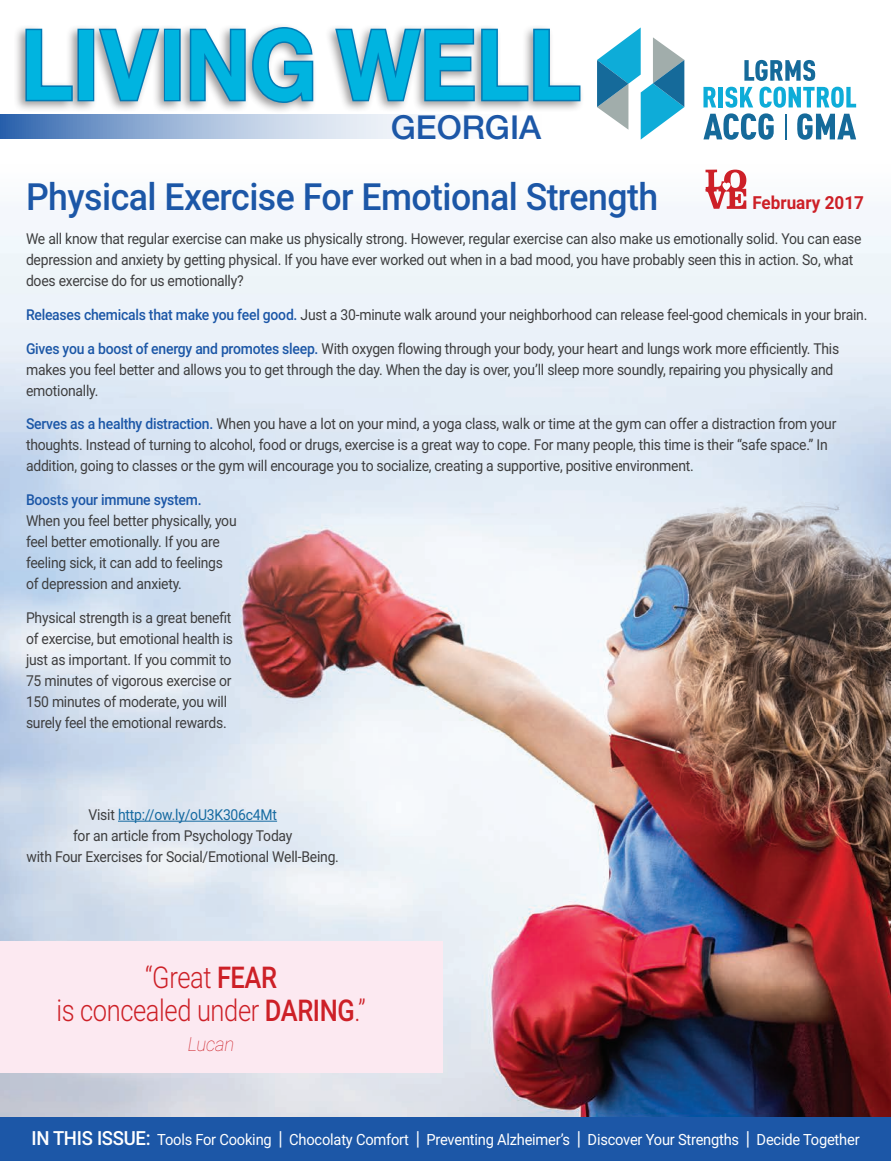
<style>
.page{position:relative;width:891px;height:1161px;background:#fff}
.page>*{position:absolute;margin:0;border:0;box-sizing:border-box;transform-origin:0 0}
.t1{font:700 97.5px "Helvetica Neue";color:#00b4e0;scale:.9 1}
.t2{font:500 37.5px "Roboto";letter-spacing:-.015em;color:#1c57a7;scale:.95 1}
.t3{font:500 33px "Helvetica Neue";color:#1c57a7}
.t4{font:300 30px/33px "Roboto";letter-spacing:-.015em;color:#cd2027;text-align:center;scale:.85 1}
.t5{font:italic 100 19.5px "Roboto";letter-spacing:-.015em;color:#cd2027;scale:.95 1}
.t6{font:700 18px "Roboto";color:#cd2027;scale:.95 1}
.t7{font:15.45px "Roboto";letter-spacing:-.015em;color:#fff;scale:.95 1}
.t8{font:15px/21px "Roboto";letter-spacing:-.015em;color:#3e3e3f;scale:.93 1}
.s1{font-weight:500;color:#1c57a7}
.s2{color:#156aa1}
.s3{font-weight:500}
.s4{font-weight:500;font-size:19.5px}
.s5{font-size:19.5px}
</style>
<div class="page">
<img style="left:0;top:212px;width:891px;height:906px">
<hr style="left:118px;top:821px;width:159px;height:1px;background:#156aa1">
<div style="left:0;top:941px;width:443px;height:132px;background:#fce9f1"></div>
<div style="left:0;top:1118px;width:891px;height:43px;background:#1c57a7"></div>
<svg style="left:706px;top:170px;width:40px;height:39px"></svg>
<svg style="left:0;top:115px;width:431px;height:24px;background:#a5bcdc"></svg>
<svg style="left:744px;top:60px;width:71px;height:21px"></svg>
<svg style="left:703px;top:87px;width:153px;height:53px"></svg>
<svg style="left:597px;top:27px;width:87px;height:113px"></svg>
<div style="left:13px;top:23px;width:572px;height:91px;background:#231f20;opacity:.45"></div>
<svg style="left:24px;top:27px;width:50px;height:76px"></svg>
<div style="left:77px;top:29px;width:17px;height:72px;border:3px solid #007bb6"></div>
<svg style="left:97px;top:26px;width:64px;height:77px"></svg>
<div style="left:164px;top:29px;width:17px;height:72px;border:3px solid #007bb6"></div>
<svg style="left:188px;top:26px;width:127px;height:78px"></svg>
<svg style="left:333px;top:27px;width:249px;height:76px"></svg>
<p class="t1" style="left:21px;top:5px;width:623px">LIVING WELL</p>
<p class="t3" style="left:391px;top:108px;width:152px">GEORGIA</p>
<p class="t2" style="left:26px;top:170px;width:667px">Physical Exercise For Emotional Strength</p>
<p class="t8" style="left:26px;top:227px;width:900px">We all know that regular exercise can make us physically strong. However, regular exercise can also make us emotionally solid. You can ease depression and anxiety by getting physical. If you have ever worked out when in a bad mood, you have probably seen this in action. So, what does exercise do for us emotionally?</p>
<p class="t8" style="left:26px;top:303px;width:906px"><span class="s1">Releases chemicals that make you feel good.</span> Just a 30-minute walk around your neighborhood can release feel-good chemicals in your brain.</p>
<p class="t8" style="left:26px;top:337px;width:876px"><span class="s1">Gives you a boost of energy and promotes sleep.</span> With oxygen flowing through your body, your heart and lungs work more efficiently. This makes you feel better and allows you to get through the day. When the day is over, you’ll sleep more soundly, repairing you physically and emotionally.</p>
<p class="t8" style="left:26px;top:413px;width:873px"><span class="s1">Serves as a healthy distraction.</span> When you have a lot on your mind, a yoga class, walk or time at the gym can offer a distraction from your thoughts. Instead of turning to alcohol, food or drugs, exercise is a great way to cope. For many people, this time is their “safe space.” In addition, going to classes or the gym will encourage you to socialize, creating a supportive, positive environment.</p>
<p class="t8" style="left:26px;top:489px;width:228px"><span class="s1">Boosts your immune system.<br></span>When you feel better physically, you feel better emotionally. If you are feeling sick, it can add to feelings of depression and anxiety.</p>
<p class="t8" style="left:26px;top:607px;width:224px">Physical strength is a great benefit of exercise, but emotional health is just as important. If you commit to 75 minutes of vigorous exercise or 150 minutes of moderate, you will surely feel the emotional rewards.</p>
<p class="t6" style="left:752px;top:190px;width:119px">February 2017</p>
<p class="t8" style="left:27px;top:804px;width:337px;text-align:center">Visit <span class="s2">http://ow.ly/oU3K306c4Mt<br></span>for an article from Psychology Today<br>with Four Exercises for Social/Emotional Well-Being.</p>
<p class="t4" style="left:57px;top:959px;width:365px">“Great <span class="s3">FEAR<br></span>is concealed under <span class="s3">DARING</span>.”</p>
<p class="t5" style="left:188px;top:1030px;width:50px">Lucan</p>
<p class="t7" style="left:31px;top:1128px;width:873px"><span class="s4">IN THIS ISSUE:</span> Tools For Cooking <span class="s5">|</span> Chocolaty Comfort <span class="s5">|</span> Preventing Alzheimer’s <span class="s5">|</span> Discover Your Strengths <span class="s5">|</span> Decide Together</p>
</div>
